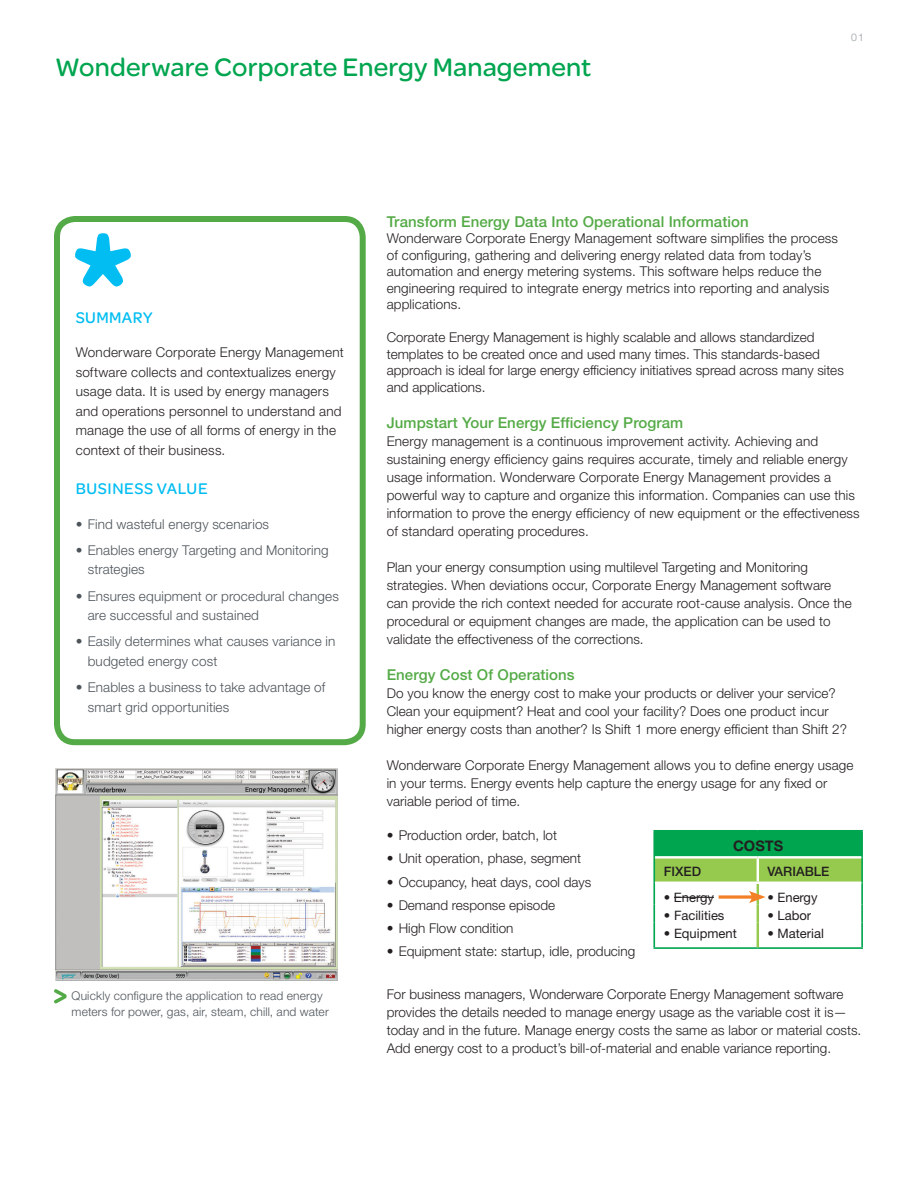
<style>
.page{position:relative;width:918px;height:1188px;background:#fff}
.page>*{position:absolute;margin:0;border:0;box-sizing:border-box;transform-origin:0 0}
.t1{font:27px "SE Optimist";letter-spacing:.005em;color:#00a54f}
.t2{font:16.5px "SE Optimist";letter-spacing:.035em;color:#01bdf2}
.t3{font:500 15px "Helvetica Neue LT Std";letter-spacing:.005em;color:#54aa46}
.t4{font:700 14.55px "Helvetica Neue LT Std";color:#231f20}
.t5{font:300 13.5px/18px "Helvetica Neue LT Std";letter-spacing:.005em;color:#231f20}
.t6{font:300 13.5px/19.5px "Helvetica Neue LT Std";letter-spacing:.01em;color:#4d545a}
.t7{font:13.05px "Helvetica Neue LT Std";color:#231f20}
.t8{font:500 13.05px "Helvetica Neue LT Std";color:#231f20}
.t9{font:300 12px/16.5px "Helvetica Neue LT Std";letter-spacing:.015em;color:#4d545a}
.t10{font:300 10.5px "Helvetica Neue LT Std";color:#959ea4}
</style>
<div class="page">
<div style="left:54px;top:216px;width:312px;height:529px;border:6px solid #54aa46;border-radius:18px"></div>
<svg style="left:75px;top:233px;width:56px;height:54px"></svg>
<img style="left:55px;top:769px;width:283px;height:212px">
<svg style="left:54px;top:989px;width:13px;height:15px"></svg>
<div style="left:654px;top:831px;width:208px;height:26px;background:#00a54f"></div>
<hr style="left:653px;top:830px;width:105px;height:2px;background:#00a54f">
<hr style="left:653px;top:832px;width:2px;height:25px;background:#00a54f">
<hr style="left:758px;top:830px;width:105px;height:2px;background:#00a54f">
<hr style="left:861px;top:832px;width:2px;height:25px;background:#00a54f">
<hr style="left:653px;top:947px;width:105px;height:2px;background:#00a54f">
<hr style="left:758px;top:947px;width:105px;height:2px;background:#00a54f">
<hr style="left:655px;top:856px;width:103px;height:3px;background:#fff">
<hr style="left:758px;top:856px;width:103px;height:3px;background:#fff">
<svg style="left:653px;top:857px;width:210px;height:91px"></svg>
<h1 class="t1" style="left:55px;top:48px;width:538px">Wonderware Corporate Energy Management</h1>
<p class="t10" style="left:851px;top:31px;width:14px">01</p>
<p class="t2" style="left:76px;top:306px;width:78px">SUMMARY</p>
<p class="t5" style="left:76px;top:343px;width:269px;line-height:19.5px">Wonderware Corporate Energy Management software collects and contextualizes energy usage data. It is used by energy managers and operations personnel to understand and manage the use of all forms of energy in the context of their business.</p>
<p class="t2" style="left:76px;top:477px;width:133px">BUSINESS VALUE</p>
<p class="t6" style="left:76px;top:514px;width:195px">• Find wasteful energy scenarios</p>
<p class="t6" style="left:88px;top:540px;width:242px;text-indent:-12px">• Enables energy Targeting and Monitoring strategies</p>
<p class="t6" style="left:88px;top:586px;width:253px;text-indent:-12px">• Ensures equipment or procedural changes are successful and sustained</p>
<p class="t6" style="left:88px;top:632px;width:249px;text-indent:-12px">• Easily determines what causes variance in budgeted energy cost</p>
<p class="t6" style="left:88px;top:677px;width:239px;text-indent:-12px">• Enables a business to take advantage of smart grid opportunities</p>
<p class="t9" style="left:72px;top:987px;width:259px">Quickly configure the application to read energy meters for power, gas, air, steam, chill, and water</p>
<p class="t3" style="left:387px;top:212px;width:364px">Transform Energy Data Into Operational Information</p>
<p class="t5" style="left:387px;top:230px;width:453px;line-height:16.5px">Wonderware Corporate Energy Management software simplifies the process of configuring, gathering and delivering energy related data from today’s automation and energy metering systems. This software helps reduce the engineering required to integrate energy metrics into reporting and analysis applications.</p>
<p class="t5" style="left:387px;top:329px;width:459px;line-height:16.5px">Corporate Energy Management is highly scalable and allows standardized templates to be created once and used many times. This standards-based approach is ideal for large energy efficiency initiatives spread across many sites and applications.</p>
<p class="t3" style="left:387px;top:413px;width:298px">Jumpstart Your Energy Efficiency Program</p>
<p class="t5" style="left:387px;top:432px;width:474px">Energy management is a continuous improvement activity. Achieving and sustaining energy efficiency gains requires accurate, timely and reliable energy usage information. Wonderware Corporate Energy Management provides a powerful way to capture and organize this information. Companies can use this information to prove the energy efficiency of new equipment or the effectiveness of standard operating procedures.</p>
<p class="t5" style="left:387px;top:558px;width:467px">Plan your energy consumption using multilevel Targeting and Monitoring strategies. When deviations occur, Corporate Energy Management software can provide the rich context needed for accurate root-cause analysis. Once the procedural or equipment changes are made, the application can be used to validate the effectiveness of the corrections.</p>
<p class="t3" style="left:387px;top:665px;width:190px">Energy Cost Of Operations</p>
<p class="t5" style="left:387px;top:684px;width:462px">Do you know the energy cost to make your products or deliver your service?<br>Clean your equipment? Heat and cool your facility? Does one product incur higher energy costs than another? Is Shift 1 more energy efficient than Shift 2?</p>
<p class="t5" style="left:387px;top:756px;width:468px">Wonderware Corporate Energy Management allows you to define energy usage in your terms. Energy events help capture the energy usage for any fixed or variable period of time.</p>
<p class="t5" style="left:387px;top:826px;width:172px">• Production order, batch, lot</p>
<p class="t5" style="left:387px;top:849px;width:196px">• Unit operation, phase, segment</p>
<p class="t5" style="left:387px;top:873px;width:206px">• Occupancy, heat days, cool days</p>
<p class="t5" style="left:387px;top:896px;width:170px">• Demand response episode</p>
<p class="t5" style="left:387px;top:919px;width:128px">• High Flow condition</p>
<p class="t5" style="left:387px;top:942px;width:250px">• Equipment state: startup, idle, producing</p>
<p class="t5" style="left:387px;top:985px;width:476px">For business managers, Wonderware Corporate Energy Management software provides the details needed to manage energy usage as the variable cost it is— today and in the future. Manage energy costs the same as labor or material costs.<br>Add energy cost to a product’s bill-of-material and enable variance reporting.</p>
<p class="t4" style="left:733px;top:837px;width:52px">COSTS</p>
<p class="t8" style="left:664px;top:864px;width:39px">FIXED</p>
<p class="t8" style="left:767px;top:864px;width:64px">VARIABLE</p>
<p class="t7" style="left:664px;top:889px;width:52px">• Energy</p>
<p class="t7" style="left:767px;top:889px;width:52px">• Energy</p>
<p class="t7" style="left:664px;top:908px;width:62px">• Facilities</p>
<p class="t7" style="left:767px;top:908px;width:45px">• Labor</p>
<p class="t7" style="left:664px;top:926px;width:74px">• Equipment</p>
<p class="t7" style="left:767px;top:926px;width:58px">• Material</p>
</div>
